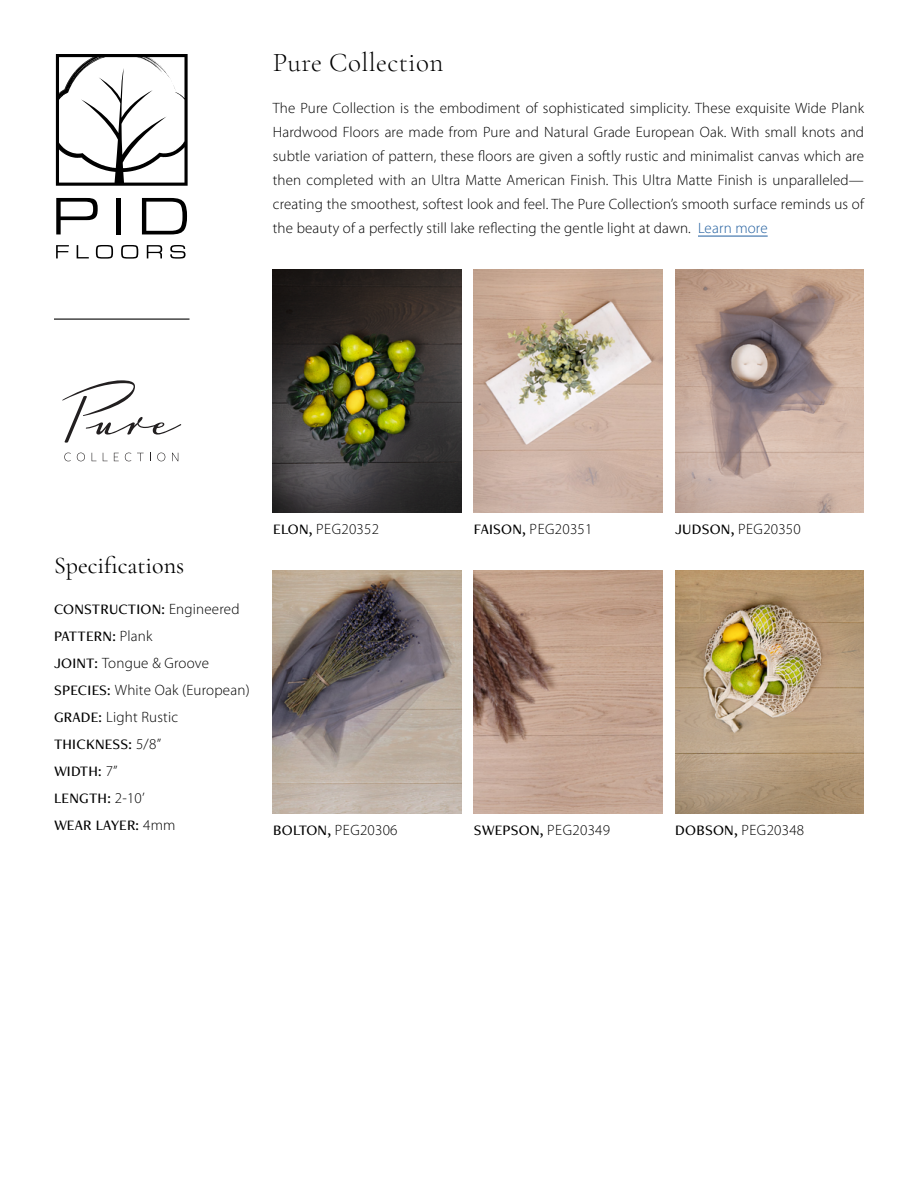
<style>
.page{position:relative;width:918px;height:1188px;background:#fff}
.page>*{position:absolute;margin:0;border:0;box-sizing:border-box;transform-origin:0 0}
.t1{font:300 27px "Cormorant Garamond";letter-spacing:.015em;color:#000}
.t2{font:24px "Cormorant Garamond";color:#000}
.t3{font:300 15px/24px "Myriad Pro";letter-spacing:.015em;color:#000}
.t4{font:500 15px/27px "Freight Neo Pro";letter-spacing:.015em;color:#000}
.s1{color:#215e9e}
.s2{font-family:"Myriad Pro";font-weight:300}
.s3{font-family:"Freight Neo Pro";font-weight:500}
</style>
<div class="page">
<img style="left:273px;top:269px;width:189px;height:243px">
<img style="left:273px;top:571px;width:189px;height:243px">
<img style="left:474px;top:571px;width:189px;height:243px">
<img style="left:675px;top:571px;width:189px;height:243px">
<img style="left:474px;top:269px;width:189px;height:243px">
<img style="left:675px;top:269px;width:189px;height:243px">
<hr style="left:698px;top:236px;width:70px;height:1px;background:#215e9e">
<svg style="left:56px;top:54px;width:132px;height:132px"></svg>
<svg style="left:56px;top:198px;width:42px;height:36px"></svg>
<div style="left:116px;top:198px;width:5px;height:36px;background:#000"></div>
<svg style="left:142px;top:198px;width:45px;height:36px"></svg>
<svg style="left:56px;top:245px;width:13px;height:13px"></svg>
<svg style="left:77px;top:245px;width:12px;height:13px"></svg>
<svg style="left:96px;top:245px;width:17px;height:14px"></svg>
<svg style="left:121px;top:245px;width:17px;height:14px"></svg>
<svg style="left:147px;top:245px;width:15px;height:13px"></svg>
<svg style="left:170px;top:245px;width:16px;height:14px"></svg>
<svg style="left:64px;top:453px;width:7px;height:8px"></svg>
<svg style="left:77px;top:453px;width:8px;height:8px"></svg>
<svg style="left:103px;top:453px;width:5px;height:8px"></svg>
<svg style="left:114px;top:453px;width:5px;height:8px"></svg>
<svg style="left:125px;top:453px;width:6px;height:8px"></svg>
<svg style="left:137px;top:453px;width:7px;height:8px"></svg>
<svg style="left:157px;top:453px;width:8px;height:8px"></svg>
<svg style="left:172px;top:453px;width:6px;height:8px"></svg>
<svg style="left:62px;top:380px;width:119px;height:63px"></svg>
<hr style="left:54px;top:319px;width:136px;height:1px;background:#000">
<h1 class="t1" style="left:273px;top:47px;width:172px">Pure Collection</h1>
<p class="t3" style="left:273px;top:97px;width:593px;text-align:justify">The Pure Collection is the embodiment of sophisticated simplicity. These exquisite Wide Plank Hardwood Floors are made from Pure and Natural Grade European Oak. With small knots and subtle variation of pattern, these floors are given a softly rustic and minimalist canvas which are then completed with an Ultra Matte American Finish. This Ultra Matte Finish is unparalleled— creating the smoothest, softest look and feel. The Pure Collection’s smooth surface reminds us of the beauty of a perfectly still lake reflecting the gentle light at dawn. <span class="s1">Learn more</span></p>
<h2 class="t2" style="left:54px;top:551px;width:132px">Specifications</h2>
<p class="t4" style="left:54px;top:595px;width:187px">CONSTRUCTION: <span class="s2">Engineered<br></span>PATTERN: <span class="s2">Plank</span></p>
<p class="t3" style="left:54px;top:650px;width:197px;line-height:27px"><span class="s3">JOINT:</span> Tongue &amp; Groove<br><span class="s3">SPECIES:</span> White Oak (European)<br><span class="s3">GRADE:</span> Light Rustic</p>
<p class="t4" style="left:54px;top:730px;width:123px">THICKNESS: <span class="s2">5/8”<br></span>WIDTH: <span class="s2">7”<br></span>LENGTH: <span class="s2">2-10’<br></span>WEAR LAYER: <span class="s2">4mm</span></p>
<p class="t3" style="left:273px;top:517px;width:107px"><span class="s3">ELON,</span> PEG20352</p>
<p class="t3" style="left:273px;top:818px;width:126px"><span class="s3">BOLTON,</span> PEG20306</p>
<p class="t3" style="left:474px;top:517px;width:120px"><span class="s3">FAISON,</span> PEG20351</p>
<p class="t3" style="left:675px;top:517px;width:127px"><span class="s3">JUDSON,</span> PEG20350</p>
<p class="t4" style="left:474px;top:816px;width:138px">SWEPSON, <span class="s2">PEG20349</span></p>
<p class="t3" style="left:675px;top:818px;width:131px"><span class="s3">DOBSON,</span> PEG20348</p>
</div>
